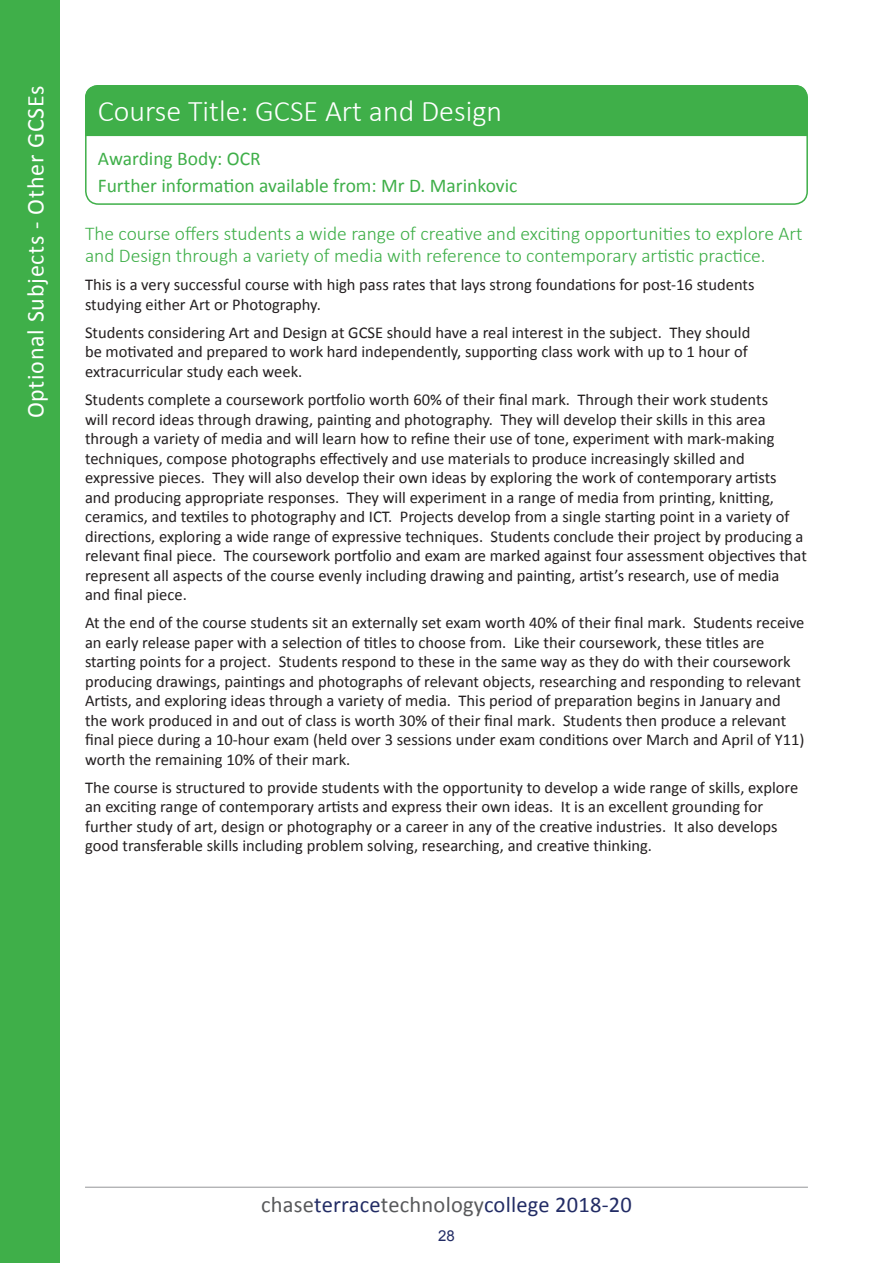
<style>
.page{position:relative;width:893px;height:1263px;background:#fff}
.page>*{position:absolute;margin:0;border:0;box-sizing:border-box;transform-origin:0 0}
.t1{font:300 30px "Calibri";color:#fff}
.t2{font:24px "Calibri";letter-spacing:.03em;color:#fff}
.t3{font:22.5px "Calibri";letter-spacing:.01em;color:#222c65}
.t4{font:300 19.5px/22.5px "Calibri";color:#3faf49}
.t5{font:19.5px/26.7px "Calibri";color:#3faf49}
.t6{font:16.5px/19.5px "Calibri";color:#231f20}
.t7{font:15px "Arial";color:#222c65}
.s1{color:#58595b}
</style>
<div class="page">
<hr style="left:85px;top:1187px;width:723px;height:1px;background:#949698">
<div style="left:85px;top:85px;width:723px;height:51px;background:#3faf49"></div>
<div style="left:85px;top:85px;width:723px;height:120px;border:2px solid #3faf49;border-radius:13px"></div>
<div style="left:0;top:0;width:60px;height:1263px;background:#3faf49"></div>
<h2 class="t2" style="left:20px;top:418px;width:335px;rotate:-90deg">Optional Subjects - Other GCSEs</h2>
<h1 class="t1" style="left:98px;top:93px;width:406px">Course Title: GCSE Art and Design</h1>
<p class="t5" style="left:98px;top:145px;width:421px">Awarding Body: OCR<br>Further information available from: Mr D. Marinkovic</p>
<p class="t4" style="left:85px;top:222px;width:719px">The course offers students a wide range of creative and exciting opportunities to explore Art and Design through a variety of media with reference to contemporary artistic practice.</p>
<p class="t6" style="left:85px;top:275px;width:671px">This is a very successful course with high pass rates that lays strong foundations for post-16 students studying either Art or Photography.</p>
<p class="t6" style="left:85px;top:323px;width:667px">Students considering Art and Design at GCSE should have a real interest in the subject. They should be motivated and prepared to work hard independently, supporting class work with up to 1 hour of extracurricular study each week.</p>
<p class="t6" style="left:85px;top:390px;width:723px">Students complete a coursework portfolio worth 60% of their final mark. Through their work students<br>will record ideas through drawing, painting and photography. They will develop their skills in this area through a variety of media and will learn how to refine their use of tone, experiment with mark-making techniques, compose photographs effectively and use materials to produce increasingly skilled and expressive pieces. They will also develop their own ideas by exploring the work of contemporary artists<br>and producing appropriate responses. They will experiment in a range of media from printing, knitting, ceramics, and textiles to photography and ICT. Projects develop from a single starting point in a variety of directions, exploring a wide range of expressive techniques. Students conclude their project by producing a relevant final piece. The coursework portfolio and exam are marked against four assessment objectives that represent all aspects of the course evenly including drawing and painting, artist’s research, use of media and final piece.</p>
<p class="t6" style="left:85px;top:613px;width:721px">At the end of the course students sit an externally set exam worth 40% of their final mark. Students receive an early release paper with a selection of titles to choose from. Like their coursework, these titles are starting points for a project. Students respond to these in the same way as they do with their coursework producing drawings, paintings and photographs of relevant objects, researching and responding to relevant Artists, and exploring ideas through a variety of media. This period of preparation begins in January and the work produced in and out of class is worth 30% of their final mark. Students then produce a relevant final piece during a 10-hour exam (held over 3 sessions under exam conditions over March and April of Y11) worth the remaining 10% of their mark.</p>
<p class="t6" style="left:85px;top:777px;width:715px">The course is structured to provide students with the opportunity to develop a wide range of skills, explore an exciting range of contemporary artists and express their own ideas. It is an excellent grounding for further study of art, design or photography or a career in any of the creative industries. It also develops good transferable skills including problem solving, researching, and creative thinking.</p>
<h3 class="t3" style="left:261px;top:1190px;width:372px"><span class="s1">chase</span>terrace<span class="s1">technology</span>college 2018-20</h3>
<p class="t7" style="left:438px;top:1226px;width:18px">28</p>
</div>
